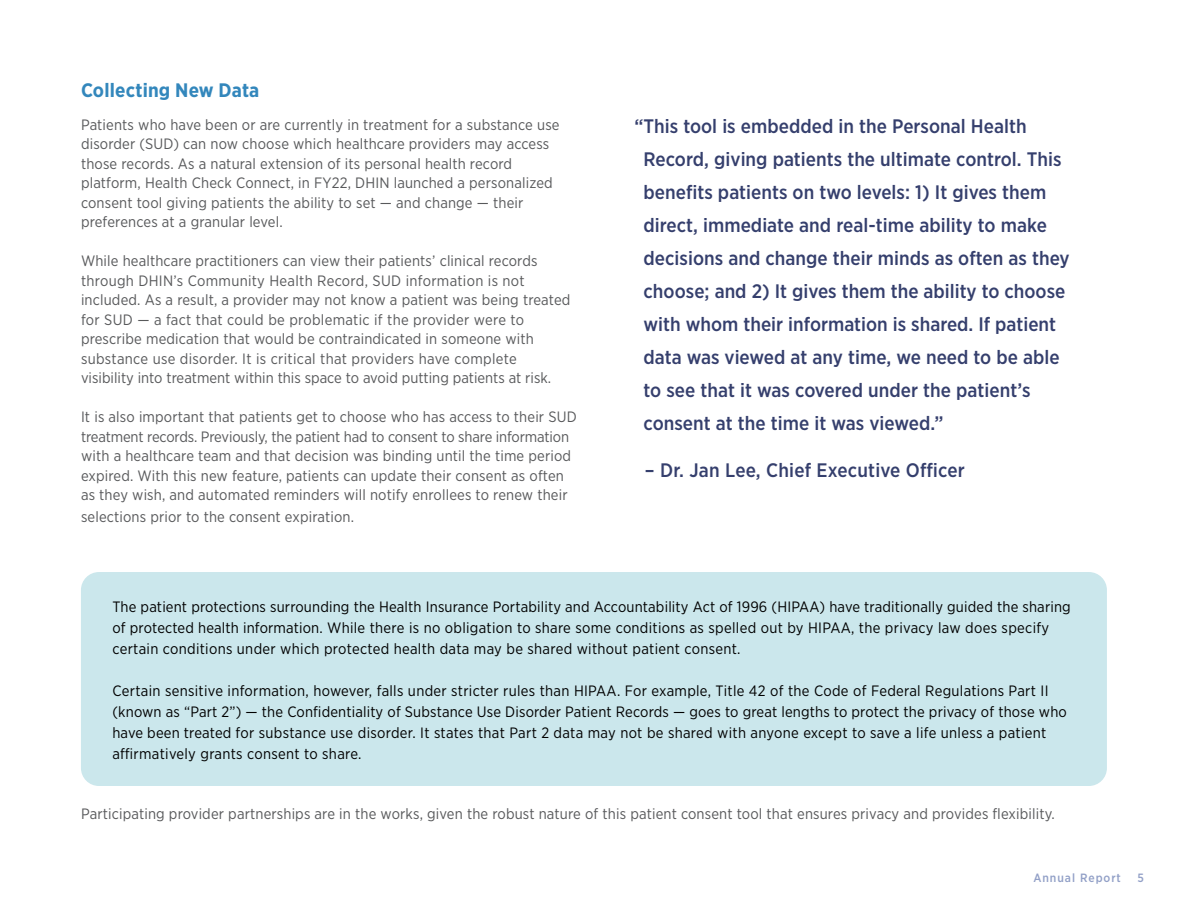
<style>
.page{position:relative;width:1188px;height:918px;background:#fff}
.page>*{position:absolute;margin:0;border:0;box-sizing:border-box;transform-origin:0 0}
.t1{font:500 19.5px/33px "Gotham Narrow";color:#353f6d}
.t2{font:700 19.5px "Gotham Narrow";letter-spacing:.01em;color:#3387bc}
.t3{font:15px/19.5px "Gotham Narrow";letter-spacing:.01em;color:#58595b}
.t4{font:15px/21px "Gotham Narrow";letter-spacing:.01em;color:#000}
.t5{font:500 12px "Gotham Narrow";letter-spacing:.08em;color:#92a0c7}
</style>
<div class="page">
<div style="left:81px;top:572px;width:1026px;height:214px;background:#cbe7ec;border-radius:18px"></div>
<h1 class="t2" style="left:81px;top:77px;width:180px">Collecting New Data</h1>
<p class="t3" style="left:81px;top:114px;width:480px">Patients who have been or are currently in treatment for a substance use disorder (SUD) can now choose which healthcare providers may access those records. As a natural extension of its personal health record platform, Health Check Connect, in FY22, DHIN launched a personalized consent tool giving patients the ability to set — and change — their preferences at a granular level.</p>
<p class="t3" style="left:81px;top:251px;width:491px">While healthcare practitioners can view their patients’ clinical records through DHIN’s Community Health Record, SUD information is not included. As a result, a provider may not know a patient was being treated for SUD — a fact that could be problematic if the provider were to prescribe medication that would be contraindicated in someone with substance use disorder. It is critical that providers have complete visibility into treatment within this space to avoid putting patients at risk.</p>
<p class="t3" style="left:81px;top:407px;width:497px">It is also important that patients get to choose who has access to their SUD treatment records. Previously, the patient had to consent to share information with a healthcare team and that decision was binding until the time period expired. With this new feature, patients can update their consent as often as they wish, and automated reminders will notify enrollees to renew their</p>
<p class="t3" style="left:81px;top:506px;width:275px">selections prior to the consent expiration.</p>
<p class="t1" style="left:644px;top:110px;width:428px;text-indent:-9px">“This tool is embedded in the Personal Health Record, giving patients the ultimate control. This benefits patients on two levels: 1) It gives them direct, immediate and real-time ability to make decisions and change their minds as often as they choose; and 2) It gives them the ability to choose with whom their information is shared. If patient data was viewed at any time, we need to be able to see that it was covered under the patient’s consent at the time it was viewed.”</p>
<h1 class="t1" style="left:645px;top:453px;width:321px">– Dr. Jan Lee, Chief Executive Officer</h1>
<p class="t4" style="left:112px;top:596px;width:960px">The patient protections surrounding the Health Insurance Portability and Accountability Act of 1996 (HIPAA) have traditionally guided the sharing of protected health information. While there is no obligation to share some conditions as spelled out by HIPAA, the privacy law does specify certain conditions under which protected health data may be shared without patient consent.</p>
<p class="t4" style="left:112px;top:680px;width:956px">Certain sensitive information, however, falls under stricter rules than HIPAA. For example, Title 42 of the Code of Federal Regulations Part II (known as “Part 2”) — the Confidentiality of Substance Use Disorder Patient Records — goes to great lengths to protect the privacy of those who have been treated for substance use disorder. It states that Part 2 data may not be shared with anyone except to save a life unless a patient affirmatively grants consent to share.</p>
<p class="t3" style="left:81px;top:803px;width:975px">Participating provider partnerships are in the works, given the robust nature of this patient consent tool that ensures privacy and provides flexibility.</p>
<p class="t5" style="left:1033px;top:870px;width:89px">Annual Report</p>
<p class="t5" style="left:1137px;top:870px;width:8px">5</p>
</div>
